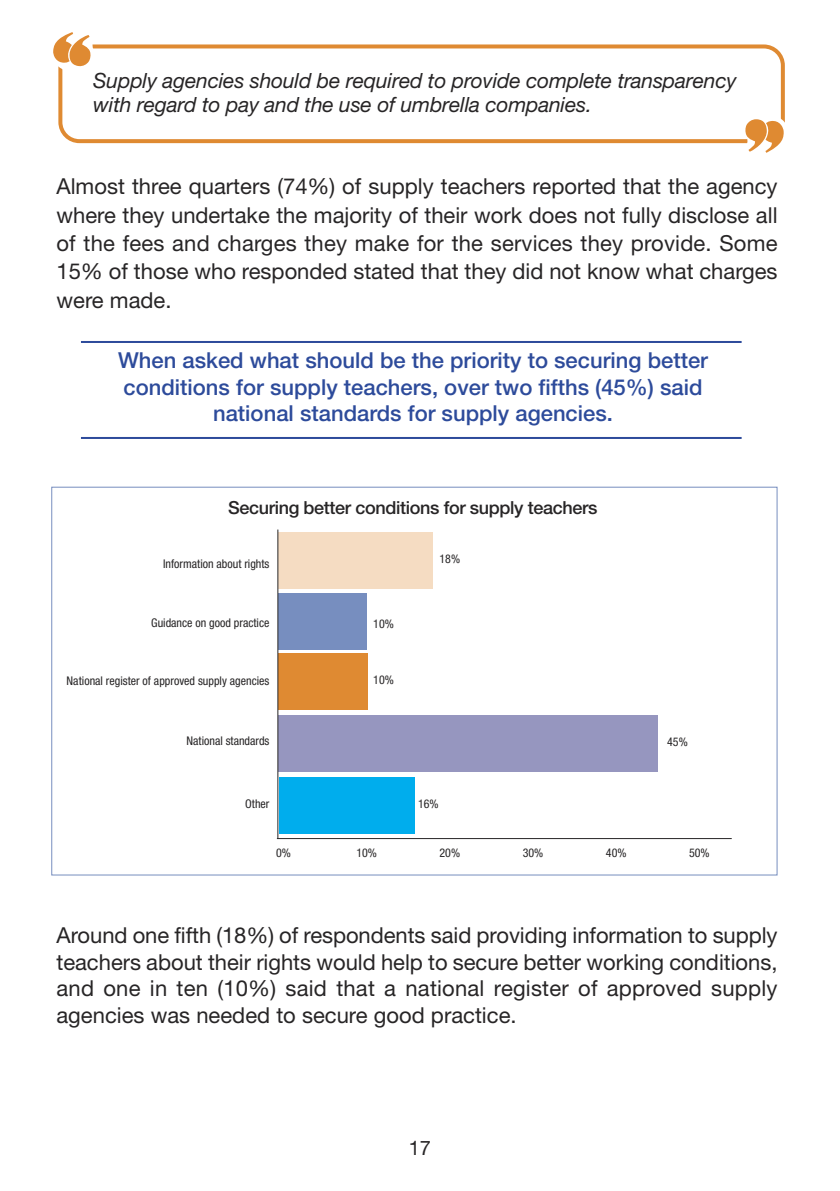
<style>
.page{position:relative;width:840px;height:1191px;background:#fff}
.page>*{position:absolute;margin:0;border:0;box-sizing:border-box;transform-origin:0 0}
.t1{font:22px/28.4px "Helvetica Neue";color:#272526;text-align:justify}
.t2{font:500 22px/26.4px "Helvetica Neue";color:#2d4b9b;text-align:center}
.t3{font:italic 21px/24px "Helvetica Neue";letter-spacing:-.01em;color:#272526}
.t4{font:20px "Helvetica Neue";color:#272526}
.t5{font:500 18px "Helvetica Neue";letter-spacing:-.02em;color:#272526}
.t6{font:condensed 12px "Helvetica Neue";color:#272526}
</style>
<div class="page">
<hr style="left:81px;top:341px;width:660px;height:2px;background:#2d4b9b">
<hr style="left:81px;top:437px;width:660px;height:2px;background:#2d4b9b">
<hr style="left:277px;top:838px;width:454px;height:1px;background:#272526">
<div style="left:279px;top:777px;width:135px;height:56px;background:#00aded"></div>
<div style="left:278px;top:532px;width:154px;height:56px;background:#f5dcc2"></div>
<div style="left:278px;top:593px;width:89px;height:56px;background:#778ebf"></div>
<div style="left:278px;top:653px;width:89px;height:57px;background:#df8a32"></div>
<div style="left:278px;top:715px;width:379px;height:56px;background:#9696bf"></div>
<hr style="left:277px;top:529px;width:1px;height:309px;background:#272526">
<svg style="left:58px;top:44px;width:726px;height:99px"></svg>
<svg style="left:53px;top:32px;width:46px;height:43px"></svg>
<svg style="left:740px;top:111px;width:45px;height:42px"></svg>
<p class="t3" style="left:93px;top:70px;width:644px">Supply agencies should be required to provide complete transparency with regard to pay and the use of umbrella companies.</p>
<p class="t1" style="left:56px;top:174px;width:722px">Almost three quarters (74%) of supply teachers reported that the agency where they undertake the majority of their work does not fully disclose all of the fees and charges they make for the services they provide. Some 15% of those who responded stated that they did not know what charges were made.</p>
<p class="t2" style="left:118px;top:349px;width:591px">When asked what should be the priority to securing better conditions for supply teachers, over two fifths (45%) said national standards for supply agencies.</p>
<p class="t5" style="left:228px;top:501px;width:370px">Securing better conditions for supply teachers</p>
<p class="t6" style="left:163px;top:559px;width:108px">Information about rights</p>
<p class="t6" style="left:439px;top:555px;width:22px">18%</p>
<p class="t6" style="left:151px;top:618px;width:120px">Guidance on good practice</p>
<p class="t6" style="left:373px;top:619px;width:22px">10%</p>
<p class="t6" style="left:67px;top:676px;width:204px">National register of approved supply agencies</p>
<p class="t6" style="left:373px;top:675px;width:22px">10%</p>
<p class="t6" style="left:186px;top:737px;width:84px">National standards</p>
<p class="t6" style="left:666px;top:738px;width:22px">45%</p>
<p class="t6" style="left:245px;top:799px;width:26px">Other</p>
<p class="t6" style="left:418px;top:799px;width:22px">16%</p>
<p class="t6" style="left:276px;top:848px;width:16px">0%</p>
<p class="t6" style="left:356px;top:848px;width:22px">10%</p>
<p class="t6" style="left:439px;top:848px;width:22px">20%</p>
<p class="t6" style="left:522px;top:848px;width:22px">30%</p>
<p class="t6" style="left:605px;top:848px;width:22px">40%</p>
<p class="t6" style="left:688px;top:848px;width:22px">50%</p>
<p class="t1" style="left:56px;top:924px;width:722px;line-height:26.4px">Around one fifth (18%) of respondents said providing information to supply teachers about their rights would help to secure better working conditions, and one in ten (10%) said that a national register of approved supply agencies was needed to secure good practice.</p>
<p class="t4" style="left:408px;top:1140px;width:24px">17</p>
</div>
